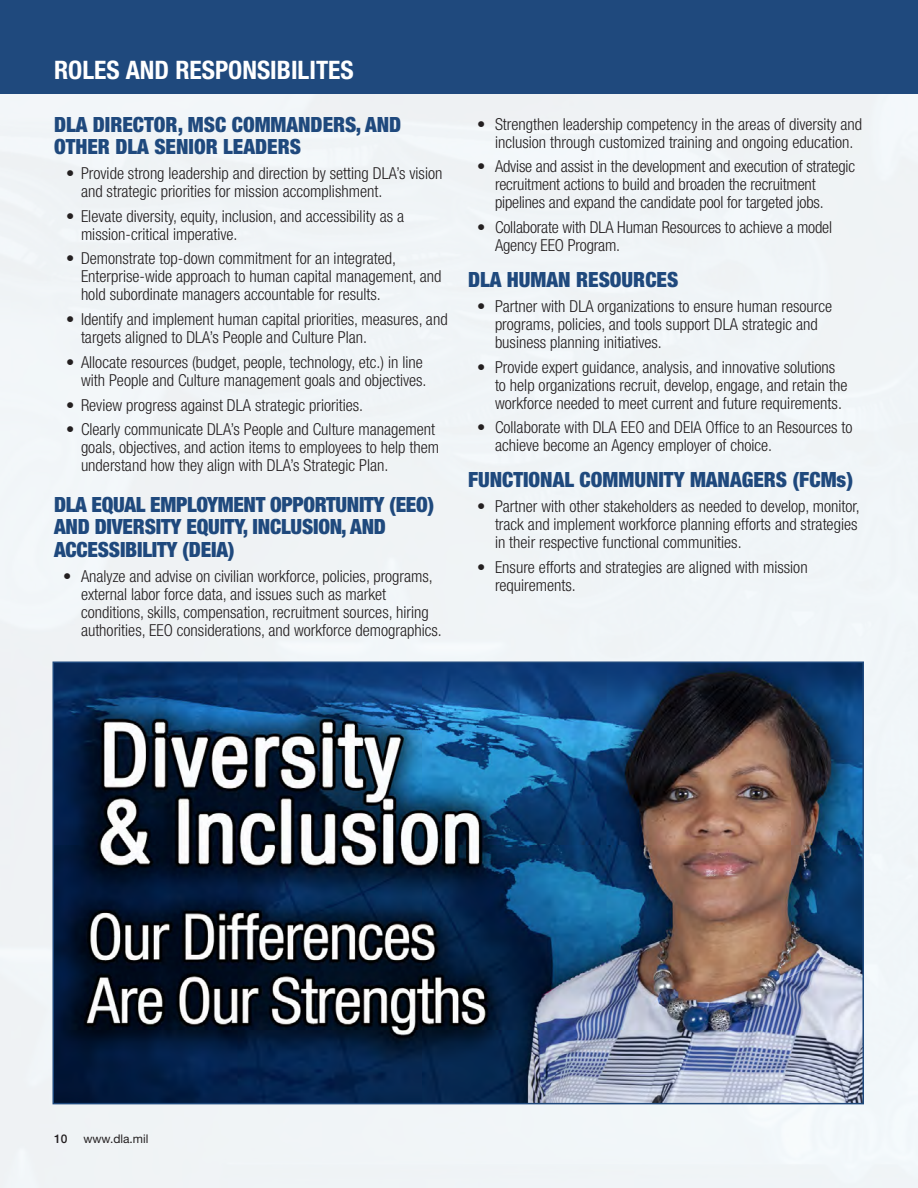
<style>
.page{position:relative;width:918px;height:1188px;background:#fff}
.page>*{position:absolute;margin:0;border:0;box-sizing:border-box;transform-origin:0 0}
.t1{font:700 condensed 25.5px "Helvetica Neue LT Std";color:#fff}
.New_Body_Text{font:900 condensed 21px/22.5px "Helvetica Neue LT Std";color:#1f497d}
.t2{font:300 condensed 16.5px/18px "Helvetica Neue LT Std";color:#231f20}
.t3{font:12px "Helvetica Neue LT Std";color:#231f20}
.t4{font:500 12px "Helvetica Neue LT Std";color:#231f20}
</style>
<div class="page">
<div style="left:0;top:93px;width:918px;height:1095px;background:#f0f4f7"></div>
<div style="left:0;top:0;width:918px;height:93px;background:#1f497d"></div>
<img style="left:55px;top:665px;width:806px;height:436px">
<div style="left:52px;top:662px;width:812px;height:442px;border:2px solid #1f497d"></div>
<h2 class="t1" style="left:54px;top:55px;width:301px">ROLES AND RESPONSIBILITES</h2>
<p class="New_Body_Text" style="left:54px;top:113px;width:349px">DLA DIRECTOR, MSC COMMANDERS, AND<br>OTHER DLA SENIOR LEADERS</p>
<p class="t2" style="left:81px;top:164px;width:363px;text-indent:-15px">• Provide strong leadership and direction by setting DLA’s vision and strategic priorities for mission accomplishment.</p>
<p class="t2" style="left:81px;top:207px;width:325px;text-indent:-15px">• Elevate diversity, equity, inclusion, and accessibility as a mission-critical imperative.</p>
<p class="t2" style="left:81px;top:249px;width:362px;text-indent:-15px">• Demonstrate top-down commitment for an integrated,<br>Enterprise-wide approach to human capital management, and hold subordinate managers accountable for results.</p>
<p class="t2" style="left:81px;top:310px;width:368px;text-indent:-15px">• Identify and implement human capital priorities, measures, and targets aligned to DLA’s People and Culture Plan.</p>
<p class="t2" style="left:66px;top:353px;width:362px;text-align:right">• Allocate resources (budget, people, technology, etc.) in line with People and Culture management goals and objectives.</p>
<p class="t2" style="left:66px;top:396px;width:299px">• Review progress against DLA strategic priorities.</p>
<p class="t2" style="left:81px;top:420px;width:360px;text-indent:-15px">• Clearly communicate DLA’s People and Culture management goals, objectives, and action items to employees to help them understand how they align with DLA’s Strategic Plan.</p>
<p class="New_Body_Text" style="left:54px;top:493px;width:381px">DLA EQUAL EMPLOYMENT OPPORTUNITY (EEO)<br>AND DIVERSITY EQUITY, INCLUSION, AND<br>ACCESSIBILITY (DEIA)</p>
<p class="t2" style="left:81px;top:567px;width:362px;text-indent:-18px">• Analyze and advise on civilian workforce, policies, programs, external labor force data, and issues such as market conditions, skills, compensation, recruitment sources, hiring authorities, EEO considerations, and workforce demographics.</p>
<p class="t2" style="left:477px;top:115px;width:387px;text-align:center">• Strengthen leadership competency in the areas of diversity and inclusion through customized training and ongoing education.</p>
<p class="t2" style="left:495px;top:157px;width:362px;text-indent:-18px">• Advise and assist in the development and execution of strategic recruitment actions to build and broaden the recruitment pipelines and expand the candidate pool for targeted jobs.</p>
<p class="t2" style="left:495px;top:218px;width:339px;text-indent:-18px">• Collaborate with DLA Human Resources to achieve a model<br>Agency EEO Program.</p>
<p class="New_Body_Text" style="left:468px;top:268px;width:212px">DLA HUMAN RESOURCES</p>
<p class="t2" style="left:495px;top:297px;width:339px;text-indent:-18px">• Partner with DLA organizations to ensure human resource programs, policies, and tools support DLA strategic and business planning initiatives.</p>
<p class="t2" style="left:495px;top:358px;width:354px;text-indent:-18px">• Provide expert guidance, analysis, and innovative solutions to help organizations recruit, develop, engage, and retain the workforce needed to meet current and future requirements.</p>
<p class="t2" style="left:495px;top:418px;width:359px;text-indent:-18px">• Collaborate with DLA EEO and DEIA Office to an Resources to achieve become an Agency employer of choice.</p>
<p class="New_Body_Text" style="left:468px;top:468px;width:386px">FUNCTIONAL COMMUNITY MANAGERS (FCMs)</p>
<p class="t2" style="left:495px;top:497px;width:366px;text-indent:-18px">• Partner with other stakeholders as needed to develop, monitor, track and implement workforce planning efforts and strategies in their respective functional communities.</p>
<p class="t2" style="left:495px;top:558px;width:314px;text-indent:-18px">• Ensure efforts and strategies are aligned with mission requirements.</p>
<p class="t4" style="left:54px;top:1132px;width:15px">10</p>
<p class="t3" style="left:83px;top:1131px;width:67px">www.dla.mil</p>
</div>
